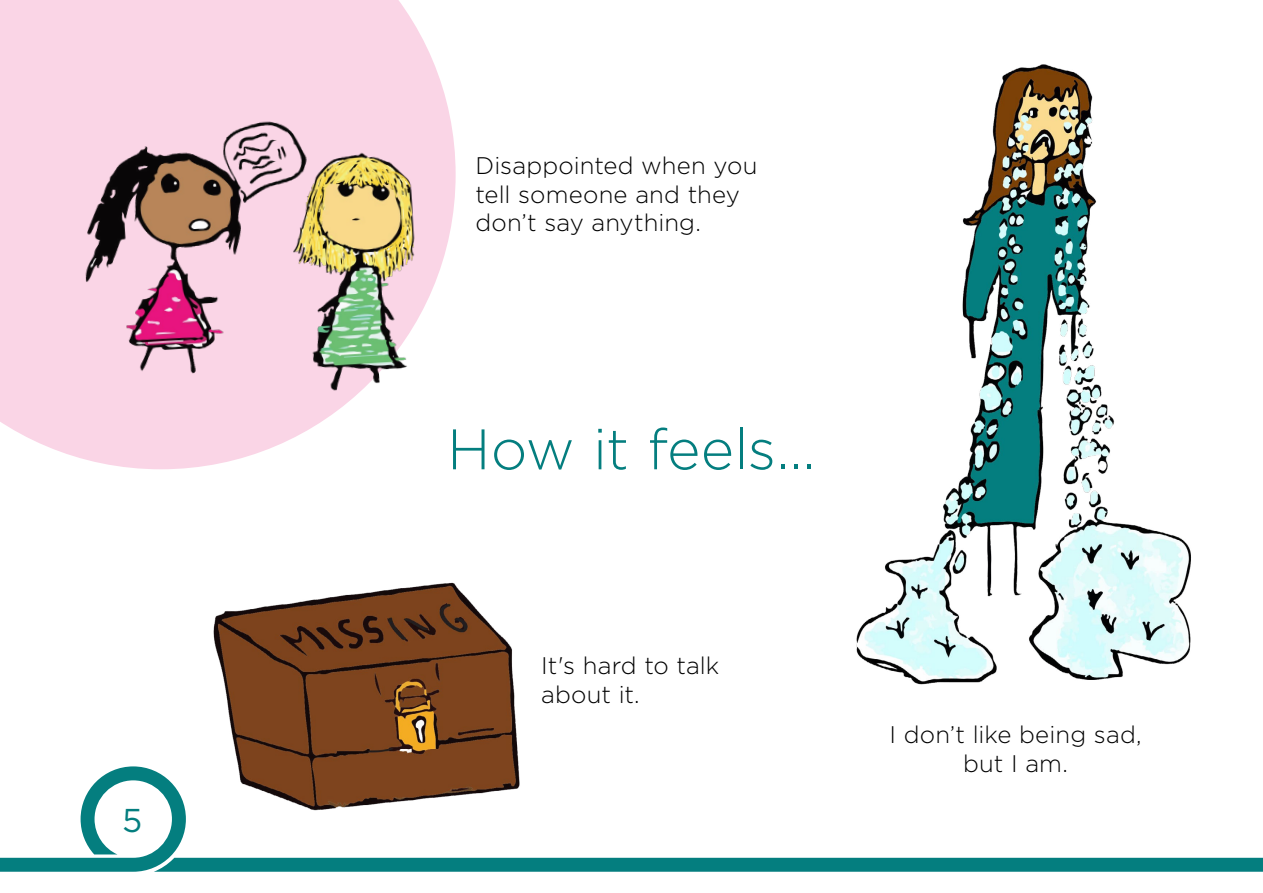
<style>
.page{position:relative;width:1263px;height:893px;background:#fff}
.page>*{position:absolute;margin:0;border:0;box-sizing:border-box;transform-origin:0 0}
.t1{font:300 57px "Gotham";letter-spacing:-.005em;color:#047e7f}
.t2{font:33px "Gotham";color:#047e7f}
.t3{font:300 24px/28.8px "Gotham";letter-spacing:.005em;color:#000}
</style>
<div class="page">
<img style="left:213px;top:582px;width:306px;height:184px">
<svg style="left:0;top:0;width:456px;height:469px;fill:#fad5e6"></svg>
<img style="left:65px;top:99px;width:383px;height:320px">
<img style="left:856px;top:64px;width:335px;height:621px">
<svg style="left:0;top:766px;width:1263px;height:106px"></svg>
<h2 class="t2" style="left:122px;top:799px;width:22px">5</h2>
<p class="t3" style="left:475px;top:150px;width:283px">Disappointed when you tell someone and they don’t say anything.</p>
<h1 class="t1" style="left:447px;top:413px;width:370px">How it feels...</h1>
<p class="t3" style="left:541px;top:650px;width:180px">It's hard to talk about it.</p>
<p class="t3" style="left:889px;top:719px;width:254px;text-align:center">I don’t like being sad, but I am.</p>
</div>
